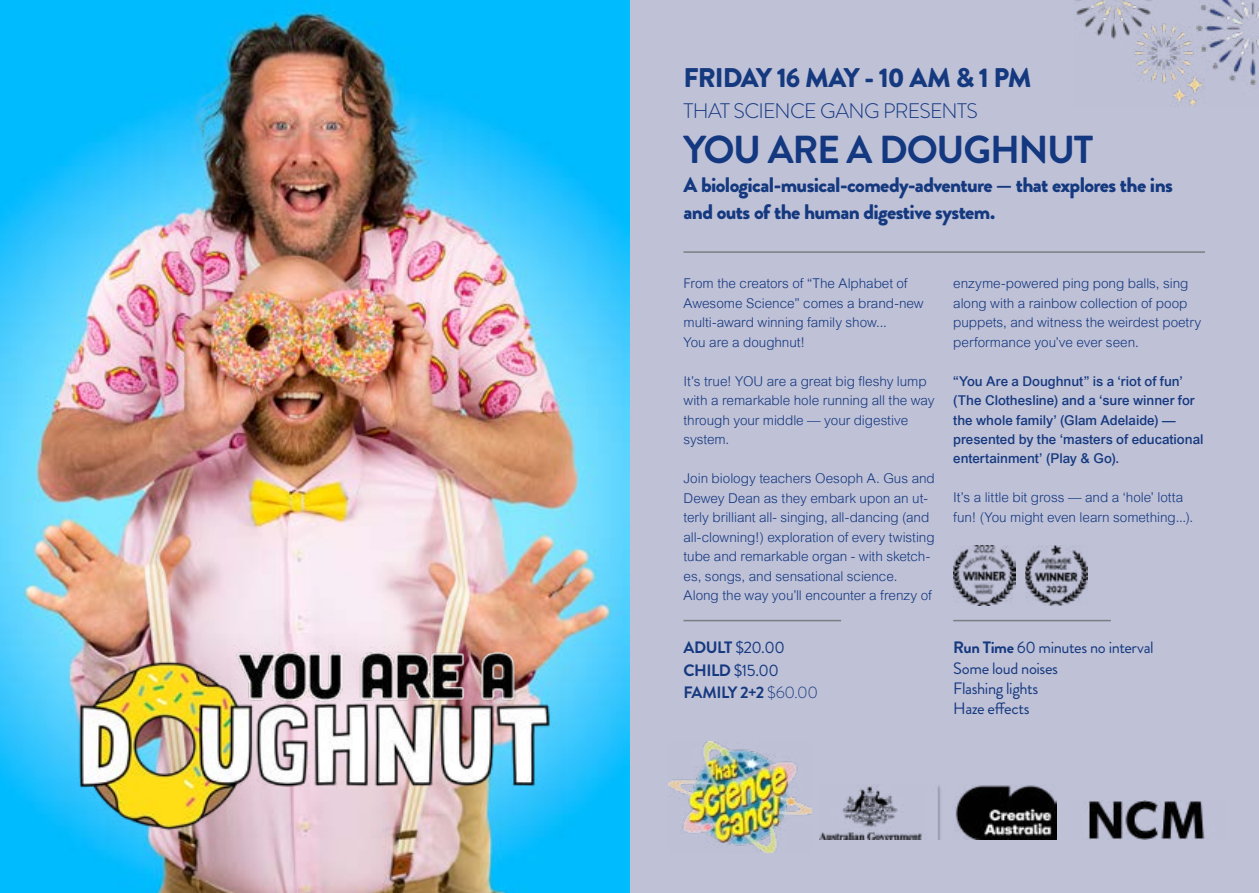
<style>
.page{position:relative;width:1259px;height:893px;background:#fff}
.page>*{position:absolute;margin:0;border:0;box-sizing:border-box;transform-origin:0 0}
.t1{font:700 39px "Brandon Grotesque";letter-spacing:-.035em;color:#133880}
.t2{font:900 27px "Brandon Grotesque";letter-spacing:-.04em;color:#15397f}
.t3{font:900 21px/27px "Brandon Grotesque";letter-spacing:-.03em;color:#15397f}
.t4{font:300 21px "Brandon Grotesque";letter-spacing:-.035em;color:#133880}
.t5{font:16.5px/20.2px "Brandon Grotesque";letter-spacing:-.025em;color:#15397f}
.t6{font:700 16.5px/22.5px "Brandon Grotesque";letter-spacing:-.03em;color:#15397f}
.t7{font:300 13.5px/19.5px "Arial";color:#15397f}
.t8{font:500 13.5px/19.5px "Arial";color:#15397f}
.s1{font-weight:400}
.s2{font-weight:300}
.s3{font-weight:700}
</style>
<div class="page">
<div style="left:629px;top:0;width:630px;height:893px;background:#bfc1d7"></div>
<img style="left:1075px;top:0;width:184px;height:106px">
<hr style="left:683px;top:251px;width:522px;height:2px;background:#7a7e81">
<hr style="left:683px;top:620px;width:158px;height:1px;background:#7a7e81">
<hr style="left:953px;top:620px;width:157px;height:1px;background:#7a7e81">
<img style="left:0;top:0;width:629px;height:893px">
<img style="left:64px;top:633px;width:501px;height:206px">
<img style="left:668px;top:741px;width:144px;height:111px">
<img style="left:1088px;top:801px;width:117px;height:38px">
<img style="left:953px;top:545px;width:62px;height:60px">
<img style="left:1025px;top:545px;width:62px;height:60px">
<img style="left:820px;top:785px;width:236px;height:54px">
<h2 class="t2" style="left:683px;top:58px;width:349px">FRIDAY 16 MAY - 10 AM &amp; 1 PM</h2>
<h3 class="t4" style="left:683px;top:97px;width:296px">THAT SCIENCE GANG PRESENTS</h3>
<h1 class="t1" style="left:683px;top:123px;width:411px">YOU ARE A DOUGHNUT</h1>
<h3 class="t3" style="left:683px;top:171px;width:491px">A biological-musical-comedy-adventure — that explores the ins and outs of the human digestive system.</h3>
<p class="t7" style="left:683px;top:274px;width:242px">From the creators of “The Alphabet of<br>Awesome Science” comes a brand-new multi-award winning family show...<br>You are a doughnut!</p>
<p class="t7" style="left:683px;top:371px;width:253px">It’s true! YOU are a great big fleshy lump with a remarkable hole running all the way through your middle — your digestive system.</p>
<p class="t7" style="left:683px;top:469px;width:253px">Join biology teachers Oesoph A. Gus and Dewey Dean as they embark upon an ut&shy;terly brilliant all- singing, all-dancing (and all-clowning!) exploration of every twisting tube and remarkable organ - with sketch&shy;es, songs, and sensational science.<br>Along the way you’ll encounter a frenzy of</p>
<p class="t6" style="left:683px;top:637px;width:136px">ADULT <span class="s1">$20.00<br></span>CHILD <span class="s1">$15.00<br></span>FAMILY 2+2 <span class="s2">$60.00</span></p>
<p class="t7" style="left:953px;top:274px;width:249px">enzyme-powered ping pong balls, sing along with a rainbow collection of poop puppets, and witness the weirdest poetry performance you’ve ever seen.</p>
<p class="t8" style="left:953px;top:371px;width:252px">“You Are a Doughnut” is a ‘riot of fun’ (The Clothesline) and a ‘sure winner for the whole family’ (Glam Adelaide) — presented by the ‘masters of educational entertainment’ (Play &amp; Go).</p>
<p class="t7" style="left:953px;top:488px;width:241px">It’s a little bit gross — and a ‘hole’ lotta fun! (You might even learn something...).</p>
<p class="t5" style="left:953px;top:638px;width:202px"><span class="s3">Run Time</span> 60 minutes no interval<br>Some loud noises<br>Flashing lights<br>Haze effects</p>
</div>
